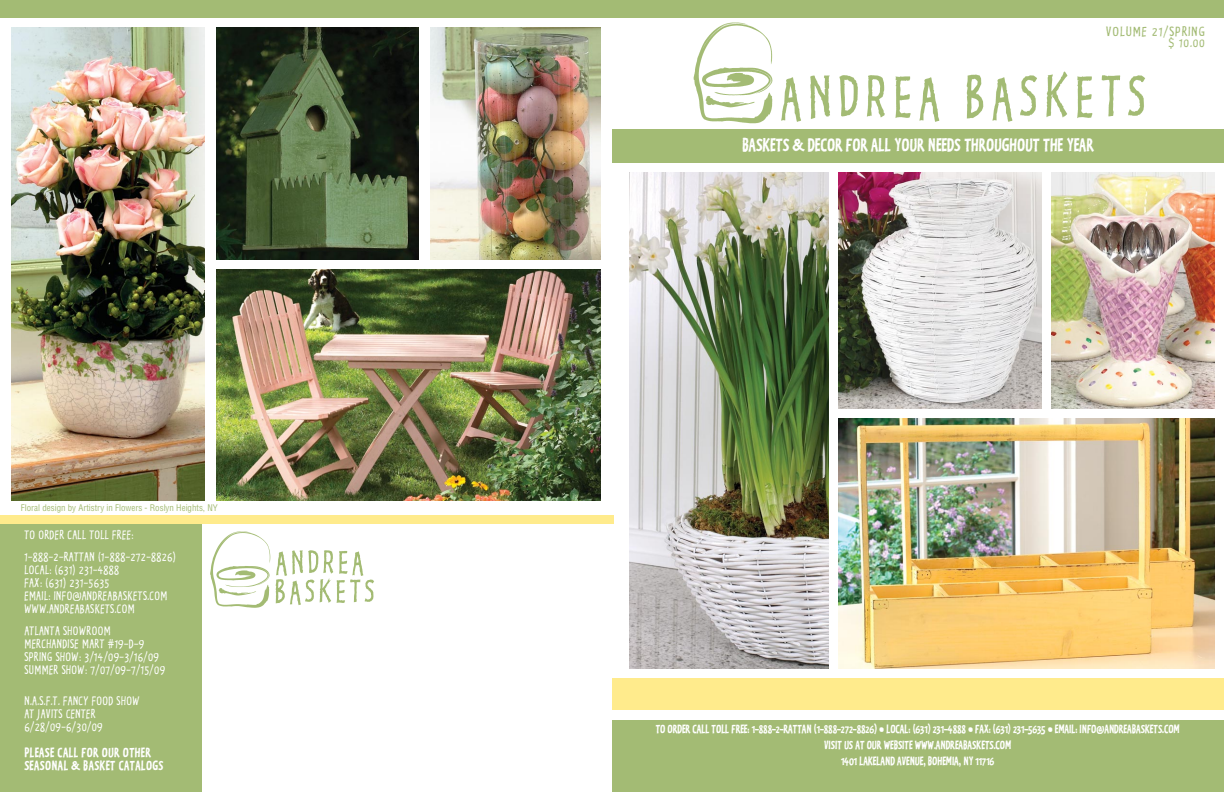
<style>
.page{position:relative;width:1224px;height:792px;background:#fff}
.page>*{position:absolute;margin:0;border:0;box-sizing:border-box;transform-origin:0 0}
.t1{font:19px "Kosmik Bold One";letter-spacing:-.005em;color:#fff}
.t2{font:15px "Kosmik Plain One";letter-spacing:.05em;color:#a3bb74;scale:1.1 1}
.t3{font:14px/13px "Kosmik Plain One";letter-spacing:.02em;color:#fff}
.t4{font:14px/13px "Kosmik Bold One";letter-spacing:.02em;color:#fff}
.t5{font:14px "Kosmik Plain One";color:#a3bb74;scale:1.1 1}
.t6{font:12.5px/16px "Kosmik Bold One";letter-spacing:-.01em;color:#fff;text-align:center}
.t7{font:condensed 8.9px "Helvetica";color:#a3bb74}
</style>
<div class="page">
<div style="left:0;top:524px;width:206px;height:268px;background:#a3bb74"></div>
<div style="left:203px;top:510px;width:410px;height:282px;background:#fff"></div>
<img style="left:210px;top:531px;width:164px;height:77px">
<div style="left:612px;top:720px;width:612px;height:72px;background:#a3bb74"></div>
<img style="left:630px;top:172px;width:199px;height:496px">
<img style="left:1051px;top:172px;width:164px;height:237px">
<img style="left:838px;top:418px;width:377px;height:250px">
<img style="left:838px;top:172px;width:204px;height:237px">
<div style="left:612px;top:129px;width:612px;height:35px;background:#a3bb74"></div>
<img style="left:11px;top:27px;width:194px;height:474px">
<img style="left:430px;top:27px;width:171px;height:233px">
<img style="left:216px;top:269px;width:385px;height:232px">
<img style="left:216px;top:27px;width:203px;height:233px">
<div style="left:0;top:515px;width:613px;height:9px;background:#ffeb8c"></div>
<div style="left:612px;top:163px;width:612px;height:9px;background:#fff"></div>
<img style="left:693px;top:22px;width:452px;height:102px">
<div style="left:612px;top:0;width:612px;height:18px;background:#a3bb74"></div>
<div style="left:0;top:0;width:613px;height:18px;background:#a3bb74"></div>
<div style="left:612px;top:678px;width:612px;height:31px;background:#ffeb8c"></div>
<p class="t7" style="left:21px;top:504px;width:198px">Floral design by Artistry in Flowers - Roslyn Heights, NY</p>
<p class="t3" style="left:24px;top:523px;width:153px;line-height:22px">TO ORDER CALL TOLL FREE:<br>1-888-2-RATTAN (1-888-272-8826)</p>
<p class="t3" style="left:24px;top:563px;width:145px">LOCAL: (631) 231-4888<br>FAX: (631) 231-5635<br>EMAIL: INFO@ANDREABASKETS.COM<br>WWW.ANDREABASKETS.COM</p>
<p class="t3" style="left:24px;top:624px;width:142px">ATLANTA SHOWROOM<br>MERCHANDISE MART #19-D-9<br>SPRING SHOW: 3/14/09-3/16/09<br>SUMMER SHOW: 7/07/09-7/15/09</p>
<p class="t3" style="left:24px;top:694px;width:117px">N.A.S.F.T. FANCY FOOD SHOW<br>AT JAVITS CENTER<br>6/28/09-6/30/09</p>
<p class="t4" style="left:24px;top:748px;width:141px">PLEASE CALL FOR OUR OTHER<br>SEASONAL &amp; BASKET CATALOGS</p>
<p class="t2" style="left:1106px;top:22px;width:92px">VOLUME 21/SPRING</p>
<p class="t5" style="left:1169px;top:34px;width:35px">$ 10.00</p>
<h1 class="t1" style="left:742px;top:138px;width:354px">BASKETS &amp; DECOR FOR ALL YOUR NEEDS THROUGHOUT THE YEAR</h1>
<p class="t6" style="left:656px;top:723px;width:526px">TO ORDER CALL TOLL FREE: 1-888-2-RATTAN (1-888-272-8826) • LOCAL: (631) 231-4888 • FAX: (631) 231-5635 • EMAIL: INFO@ANDREABASKETS.COM<br>VISIT US AT OUR WEBSITE WWW.ANDREABASKETS.COM<br>1401 LAKELAND AVENUE, BOHEMIA, NY 11716</p>
</div>
